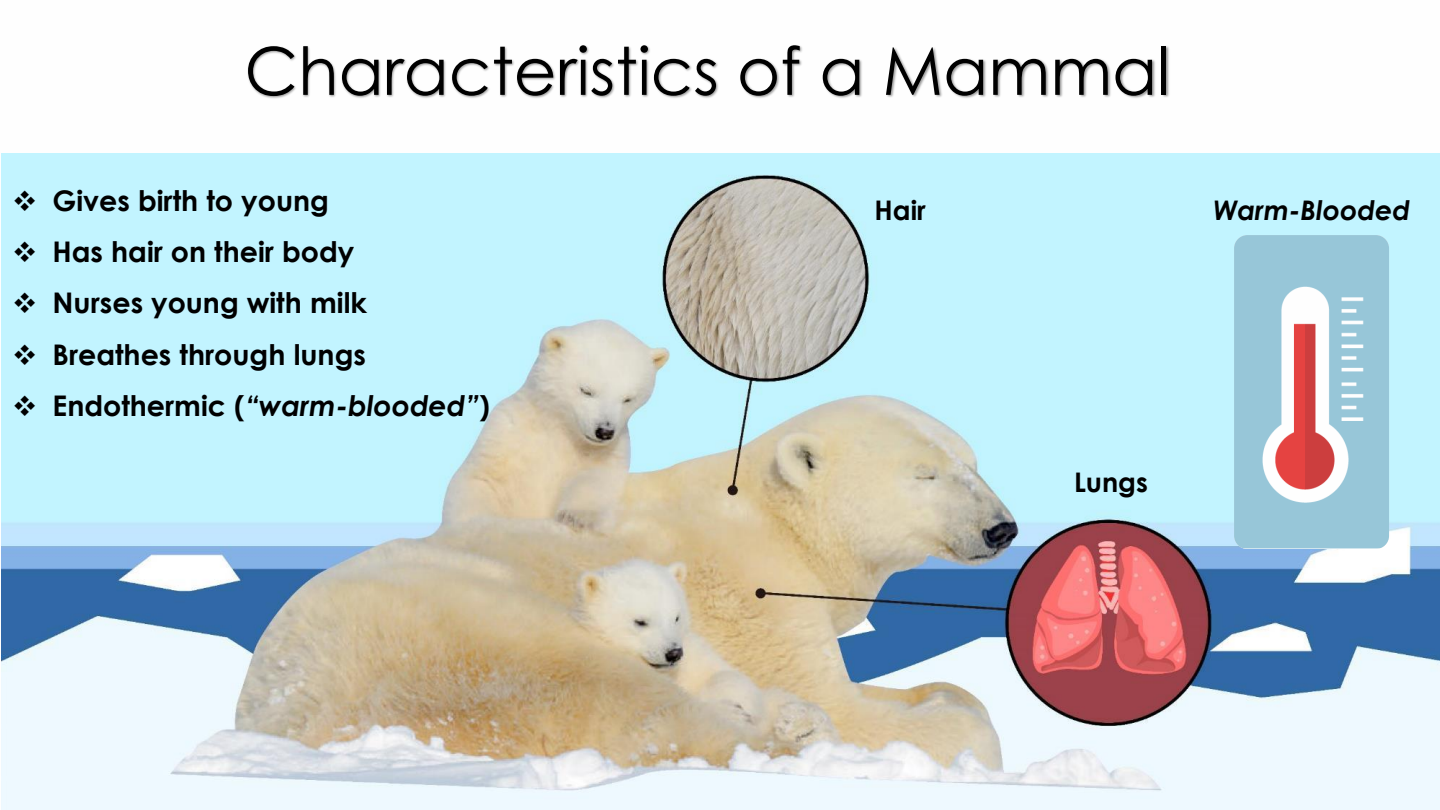
<style>
.page{position:relative;width:1440px;height:810px;background:#fff}
.page>*{position:absolute;margin:0;border:0;box-sizing:border-box;transform-origin:0 0}
.t1{font:66.15px "Century Gothic";color:#000}
.t2{font:700 28.5px "Century Gothic";color:#000}
.t3{font:italic 700 28.5px "Century Gothic";color:#000}
.t4{font:italic 700 27px "Century Gothic";color:#000}
.t5{font:700 27px "Century Gothic";color:#000}
.s1{font-style:normal}
</style>
<div class="page">
<img style="left:247px;top:45px;width:922px;height:54px">
<img style="left:1px;top:153px;width:1439px;height:657px">
<svg style="left:1234px;top:235px;width:155px;height:314px;background:#adc0cd"></svg>
<h1 class="t1" style="left:244px;top:25px;width:927px">Characteristics of a Mammal</h1>
<p class="t2" style="left:12px;top:179px;width:318px">❖ Gives birth to young</p>
<p class="t2" style="left:12px;top:230px;width:344px">❖ Has hair on their body</p>
<p class="t2" style="left:12px;top:281px;width:356px">❖ Nurses young with milk</p>
<p class="t2" style="left:12px;top:333px;width:355px">❖ Breathes through lungs</p>
<p class="t3" style="left:12px;top:384px;width:479px">❖ <span class="s1">Endothermic (</span>“warm-blooded”<span class="s1">)</span></p>
<p class="t5" style="left:875px;top:189px;width:53px">Hair</p>
<p class="t4" style="left:1213px;top:189px;width:199px">Warm-Blooded</p>
<p class="t5" style="left:1074px;top:462px;width:75px">Lungs</p>
</div>
